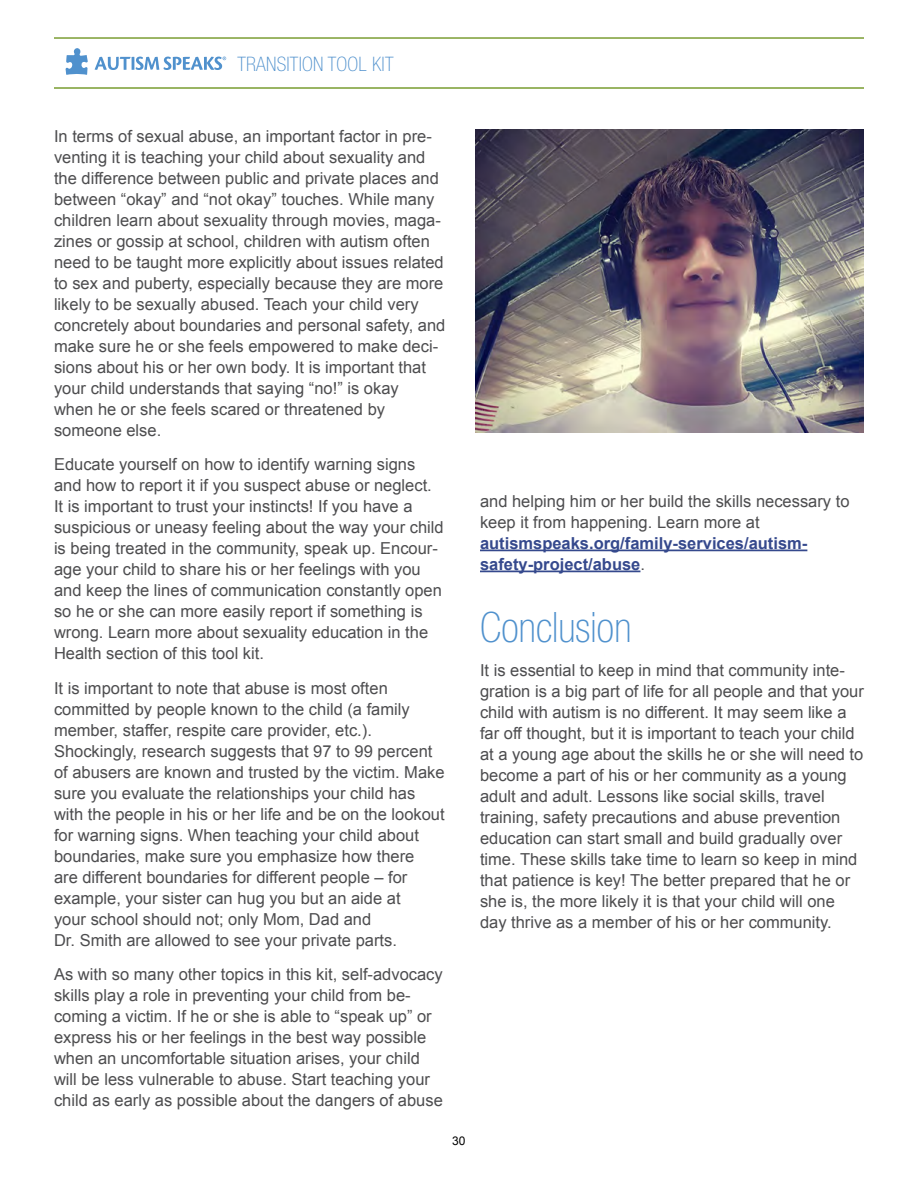
<style>
.page{position:relative;width:918px;height:1188px;background:#fff}
.page>*{position:absolute;margin:0;border:0;box-sizing:border-box;transform-origin:0 0}
.t1{font:100 condensed 42px "Helvetica Neue";color:#5091cd}
.t2{font:100 condensed 19.95px "Helvetica Neue";letter-spacing:.01em;color:#5091cd}
.t3{font:16.5px/21px "Arial";color:#4d4d4f}
.t4{font:700 16.5px/21px "Arial";color:#35498d}
.t5{font:12px "Arial";color:#000}
.s1{font-weight:400;color:#4d4d4f}
</style>
<div class="page">
<svg style="left:95px;top:57px;width:131px;height:13px"></svg>
<svg style="left:66px;top:48px;width:22px;height:27px"></svg>
<hr style="left:480px;top:550px;width:327px;height:1px;background:#35498d">
<hr style="left:480px;top:571px;width:160px;height:1px;background:#35498d">
<img style="left:475px;top:130px;width:389px;height:303px">
<hr style="left:54px;top:87px;width:810px;height:2px;background:#99b462">
<hr style="left:54px;top:38px;width:810px;height:1px;background:#99b462">
<p class="t2" style="left:237px;top:53px;width:158px">TRANSITION TOOL KIT</p>
<p class="t3" style="left:54px;top:126px;width:393px">In terms of sexual abuse, an important factor in pre&shy;venting it is teaching your child about sexuality and the difference between public and private places and between “okay” and “not okay” touches. While many children learn about sexuality through movies, maga&shy;zines or gossip at school, children with autism often need to be taught more explicitly about issues related to sex and puberty, especially because they are more likely to be sexually abused. Teach your child very concretely about boundaries and personal safety, and make sure he or she feels empowered to make deci&shy;sions about his or her own body. It is important that your child understands that saying “no!” is okay<br>when he or she feels scared or threatened by someone else.</p>
<p class="t3" style="left:54px;top:454px;width:391px">Educate yourself on how to identify warning signs and how to report it if you suspect abuse or neglect.<br>It is important to trust your instincts! If you have a suspicious or uneasy feeling about the way your child is being treated in the community, speak up. Encour&shy;age your child to share his or her feelings with you and keep the lines of communication constantly open so he or she can more easily report if something is wrong. Learn more about sexuality education in the Health section of this tool kit.</p>
<p class="t3" style="left:54px;top:678px;width:392px">It is important to note that abuse is most often committed by people known to the child (a family member, staffer, respite care provider, etc.).<br>Shockingly, research suggests that 97 to 99 percent of abusers are known and trusted by the victim. Make sure you evaluate the relationships your child has with the people in his or her life and be on the lookout for warning signs. When teaching your child about boundaries, make sure you emphasize how there<br>are different boundaries for different people – for example, your sister can hug you but an aide at<br>your school should not; only Mom, Dad and<br>Dr. Smith are allowed to see your private parts.</p>
<p class="t3" style="left:54px;top:964px;width:390px">As with so many other topics in this kit, self-advocacy skills play a role in preventing your child from be&shy;coming a victim. If he or she is able to “speak up” or express his or her feelings in the best way possible when an uncomfortable situation arises, your child will be less vulnerable to abuse. Start teaching your child as early as possible about the dangers of abuse</p>
<p class="t5" style="left:452px;top:1133px;width:15px">30</p>
<p class="t3" style="left:480px;top:491px;width:371px">and helping him or her build the skills necessary to keep it from happening. Learn more at</p>
<p class="t4" style="left:480px;top:533px;width:329px">autismspeaks.org/family-services/autism&shy;safety-project/abuse<span class="s1">.</span></p>
<h1 class="t1" style="left:480px;top:603px;width:153px">Conclusion</h1>
<p class="t3" style="left:480px;top:660px;width:385px">It is essential to keep in mind that community inte&shy;gration is a big part of life for all people and that your child with autism is no different. It may seem like a far off thought, but it is important to teach your child at a young age about the skills he or she will need to become a part of his or her community as a young adult and adult. Lessons like social skills, travel training, safety precautions and abuse prevention education can start small and build gradually over time. These skills take time to learn so keep in mind that patience is key! The better prepared that he or she is, the more likely it is that your child will one day thrive as a member of his or her community.</p>
</div>
